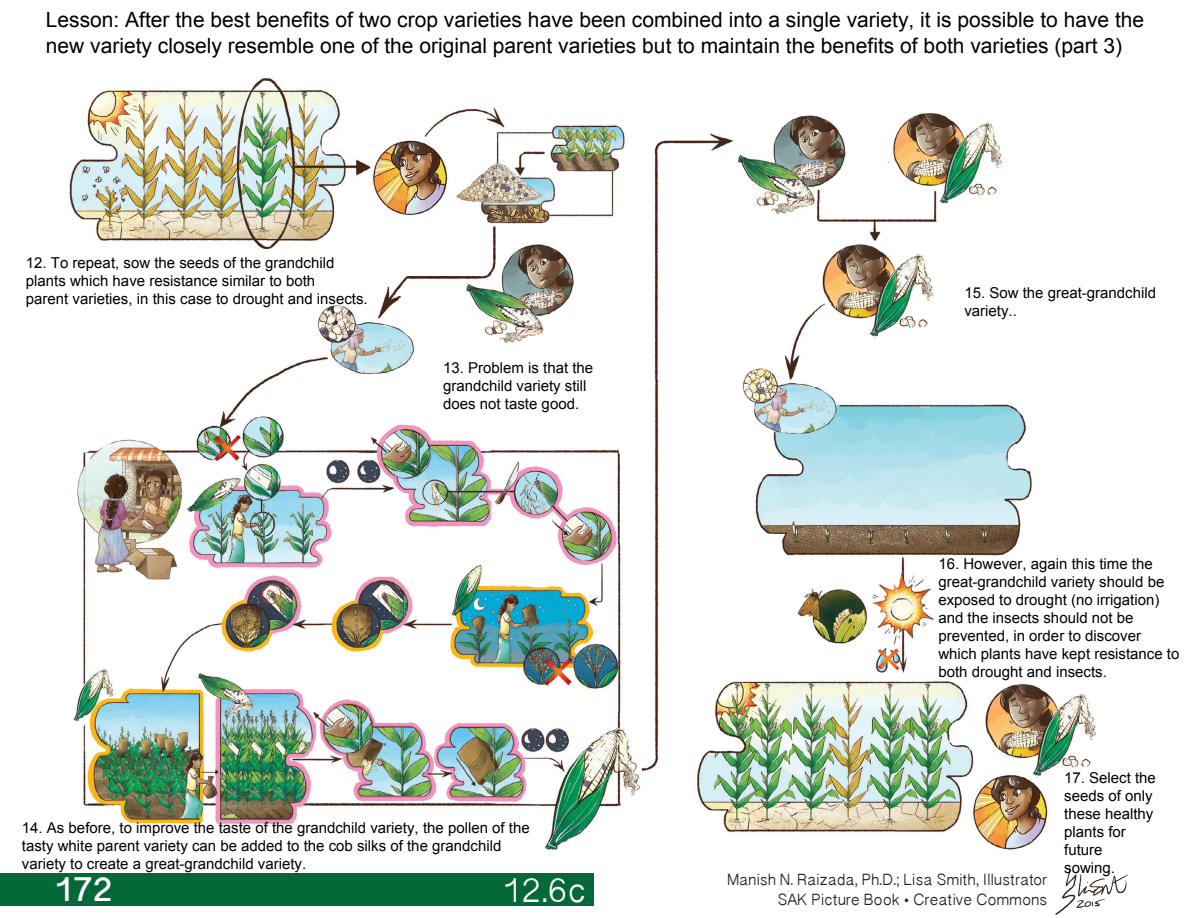
<style>
.page{position:relative;width:1188px;height:918px;background:#fff}
.page>*{position:absolute;margin:0;border:0;box-sizing:border-box;transform-origin:0 0}
.t1{font:39px "Oriya Sangam MN";color:#fff}
.t2{font:700 39px "Oriya Sangam MN";color:#fff}
.t3{font:21px/25.2px "Arial";color:#000}
.t4{font:18px "Oriya Sangam MN";color:#231f20}
.t5{font:15px/18px "Arial";color:#000}
</style>
<div class="page">
<img style="left:1055px;top:868px;width:73px;height:47px">
<div style="left:0;top:874px;width:594px;height:32px;background:#056839"></div>
<img style="left:70px;top:78px;width:1026px;height:772px">
<p class="t3" style="left:46px;top:8px;width:1100px">Lesson: After the best benefits of two crop varieties have been combined into a single variety, it is possible to have the new variety closely resemble one of the original parent varieties but to maintain the benefits of both varieties (part 3)</p>
<p class="t5" style="left:26px;top:253px;width:343px">12. To repeat, sow the seeds of the grandchild plants which have resistance similar to both<br>parent varieties, in this case to drought and insects.</p>
<p class="t5" style="left:443px;top:359px;width:152px">13. Problem is that the grandchild variety still does not taste good.</p>
<p class="t5" style="left:22px;top:819px;width:509px">14. As before, to improve the taste of the grandchild variety, the pollen of the tasty white parent variety can be added to the cob silks of the grandchild variety to create a great-grandchild variety.</p>
<h1 class="t2" style="left:54px;top:865px;width:60px">172</h1>
<p class="t1" style="left:502px;top:866px;width:86px">12.6c</p>
<p class="t5" style="left:964px;top:283px;width:193px">15. Sow the great-grandchild variety..</p>
<p class="t5" style="left:938px;top:555px;width:242px">16. However, again this time the great-grandchild variety should be exposed to drought (no irrigation) and the insects should not be prevented, in order to discover which plants have kept resistance to both drought and insects.</p>
<p class="t4" style="left:727px;top:868px;width:322px">Manish N. Raizada, Ph.D.; Lisa Smith, Illustrator</p>
<p class="t4" style="left:777px;top:888px;width:271px">SAK Picture Book • Creative Commons</p>
<p class="t5" style="left:1064px;top:769px;width:93px">17. Select the seeds of only these healthy plants for future sowing.</p>
</div>
